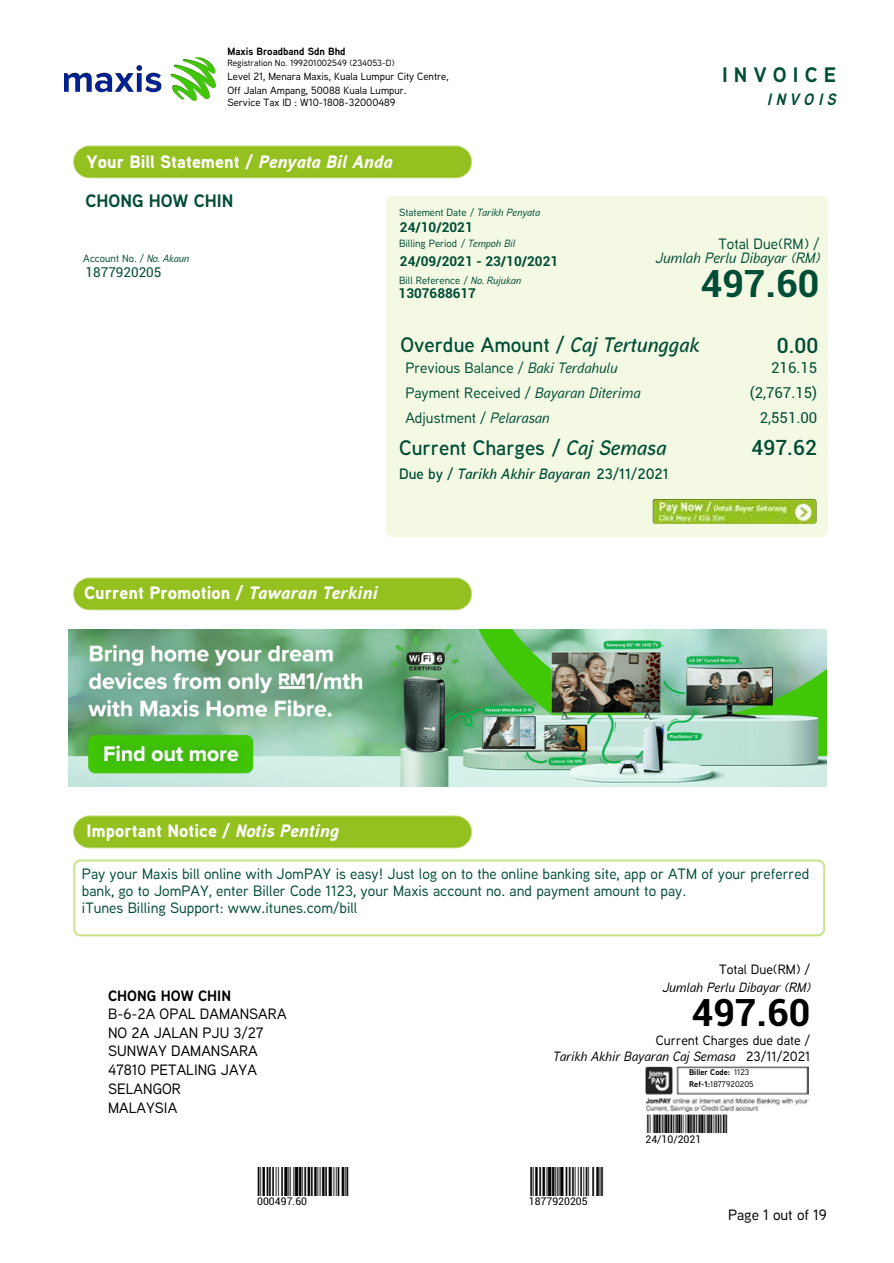
<style>
.page{position:relative;width:894px;height:1263px;background:#fff}
.page>*{position:absolute;margin:0;border:0;box-sizing:border-box;transform-origin:0 0}
.t1{font:700 37.5px "Roboto";color:#004d36}
.t2{font:700 37.5px "Roboto";color:#000}
.t3{font:italic 600 21px "Aaux Next";color:#004d36}
.t4{font:600 21px "Aaux Next";color:#004d36}
.t5{font:500 21px "Roboto";color:#004d36}
.t6{font:700 21px "Aaux Next";color:#004d36}
.t7{font:900 18px "Aaux Next";color:#fff}
.t8{font:700 18px "Aaux Next";color:#004d36}
.t9{font:italic 700 16.5px "Aaux Next";color:#004d36}
.t10{font:500 15px/16.8px "Aaux Next";color:#004d36}
.t11{font:500 15px/18.9px "Aaux Next";color:#000}
.t12{font:italic 500 15px "Aaux Next";color:#004d36}
.t13{font:italic 600 15px "Aaux Next";color:#004d36}
.t14{font:15px "Roboto";color:#004d36}
.t15{font:700 15px "Aaux Next";color:#000}
.t16{font:500 13.5px/16.2px "Aaux Next";color:#000;text-align:right}
.t17{font:700 13.5px "Roboto";color:#004d36}
.t18{font:italic 500 13.5px "Aaux Next";color:#000}
.t19{font:13.5px "Roboto";color:#004d36}
.t20{font:500 10.5px/13px "Aaux Next";color:#000}
.t21{font:500 10.5px "Aaux Next";color:#004d36}
.t22{font:10.5px "Roboto";color:#000}
.t23{font:italic 500 10.5px "Aaux Next";color:#004d36}
.t24{font:700 10.5px "Aaux Next";color:#000}
.t25{font:500 9px "Aaux Next";color:#000}
.t26{font:700 8.25px/11.2px "Aaux Next";color:#000}
.s1{font-style:italic}
.s2{font-style:normal}
.s3{font-weight:500}
</style>
<div class="page">
<img style="left:65px;top:57px;width:150px;height:44px">
<img style="left:73px;top:145px;width:399px;height:34px">
<img style="left:647px;top:494px;width:174px;height:35px">
<img style="left:73px;top:577px;width:399px;height:34px">
<img style="left:68px;top:629px;width:758px;height:157px">
<img style="left:73px;top:815px;width:399px;height:34px">
<img style="left:73px;top:859px;width:753px;height:78px">
<img style="left:645px;top:1066px;width:163px;height:45px">
<p class="t24" style="left:227px;top:44px;width:120px">Maxis Broadband Sdn Bhd</p>
<p class="t25" style="left:227px;top:57px;width:168px">Registration No. 199201002549 (234053-D)</p>
<p class="t20" style="left:227px;top:70px;width:222px">Level 21, Menara Maxis, Kuala Lumpur City Centre,<br>Off Jalan Ampang, 50088 Kuala Lumpur.<br>Service Tax ID : W10-1808-32000489</p>
<h2 class="t6" style="left:721px;top:60px;width:116px">I N V O I C E</h2>
<p class="t9" style="left:767px;top:88px;width:71px">I N V O I S</p>
<p class="t7" style="left:86px;top:148px;width:307px">Your Bill Statement <span class="s1">/ Penyata Bil Anda</span></p>
<p class="t8" style="left:85px;top:188px;width:149px">CHONG HOW CHIN</p>
<p class="t23" style="left:399px;top:205px;width:142px"><span class="s2">Statement Date</span> / Tarikh Penyata</p>
<p class="t17" style="left:400px;top:217px;width:74px">24/10/2021</p>
<p class="t21" style="left:399px;top:236px;width:118px">Billing Period <span class="s1">/ Tempoh Bil</span></p>
<p class="t10" style="left:718px;top:235px;width:103px">Total Due(RM) /</p>
<p class="t21" style="left:83px;top:251px;width:107px">Account No. <span class="s1">/ No. Akaun</span></p>
<p class="t17" style="left:400px;top:252px;width:160px">24/09/2021 - 23/10/2021</p>
<p class="t12" style="left:655px;top:248px;width:165px">Jumlah Perlu Dibayar (RM)</p>
<p class="t19" style="left:85px;top:263px;width:77px">1877920205</p>
<p class="t21" style="left:399px;top:273px;width:123px">Bill Reference <span class="s1">/ No. Rujukan</span></p>
<p class="t17" style="left:398px;top:283px;width:79px">1307688617</p>
<h1 class="t1" style="left:700px;top:257px;width:120px">497.60</h1>
<h2 class="t3" style="left:400px;top:330px;width:300px"><span class="s2">Overdue Amount</span> / Caj Tertunggak</h2>
<h2 class="t5" style="left:776px;top:330px;width:43px">0.00</h2>
<p class="t10" style="left:405px;top:359px;width:214px">Previous Balance <span class="s1">/ Baki Terdahulu</span></p>
<p class="t14" style="left:770px;top:357px;width:48px">216.15</p>
<p class="t12" style="left:405px;top:382px;width:236px"><span class="s2">Payment Received</span> / Bayaran Diterima</p>
<p class="t14" style="left:749px;top:382px;width:69px">(2,767.15)</p>
<p class="t10" style="left:405px;top:409px;width:146px">Adjustment <span class="s1">/ Pelarasan</span></p>
<p class="t14" style="left:759px;top:407px;width:59px">2,551.00</p>
<h2 class="t4" style="left:399px;top:433px;width:269px">Current Charges <span class="s1">/ Caj Semasa</span></h2>
<h2 class="t5" style="left:751px;top:432px;width:67px">497.62</h2>
<p class="t13" style="left:399px;top:463px;width:271px"><span class="s2">Due by</span> / Tarikh Akhir Bayaran <span class="s2">23/11/2021</span></p>
<p class="t7" style="left:84px;top:579px;width:295px">Current Promotion <span class="s1">/ Tawaran Terkini</span></p>
<p class="t7" style="left:86px;top:818px;width:254px">Important Notice <span class="s1">/ Notis Penting</span></p>
<p class="t10" style="left:82px;top:864px;width:728px">Pay your Maxis bill online with JomPAY is easy! Just log on to the online banking site, app or ATM of your preferred bank, go to JomPAY, enter Biller Code 1123, your Maxis account no. and payment amount to pay.<br>iTunes Billing Support: www.itunes.com/bill</p>
<p class="t15" style="left:108px;top:985px;width:124px">CHONG HOW CHIN</p>
<p class="t11" style="left:108px;top:1003px;width:180px">B-6-2A OPAL DAMANSARA<br>NO 2A JALAN PJU 3/27<br>SUNWAY DAMANSARA<br>47810 PETALING JAYA<br>SELANGOR<br>MALAYSIA</p>
<p class="t16" style="left:718px;top:961px;width:93px">Total Due(RM) /</p>
<p class="t18" style="left:662px;top:977px;width:149px">Jumlah Perlu Dibayar (RM)</p>
<h1 class="t2" style="left:691px;top:986px;width:120px">497.60</h1>
<p class="t16" style="left:553px;top:1032px;width:259px">Current Charges due date /<br><span class="s1">Tarikh Akhir Bayaran Caj Semasa</span> 23/11/2021</p>
<p class="t26" style="left:688px;top:1066px;width:66px">Biller Code: <span class="s3">1123<br></span>Ref-1:<span class="s3">1877920205</span></p>
<p class="t22" style="left:645px;top:1132px;width:57px">24/10/2021</p>
<p class="t22" style="left:257px;top:1193px;width:51px">000497.60</p>
<p class="t22" style="left:528px;top:1193px;width:60px">1877920205</p>
<p class="t11" style="left:727px;top:1205px;width:100px">Page 1 out of 19</p>
</div>
